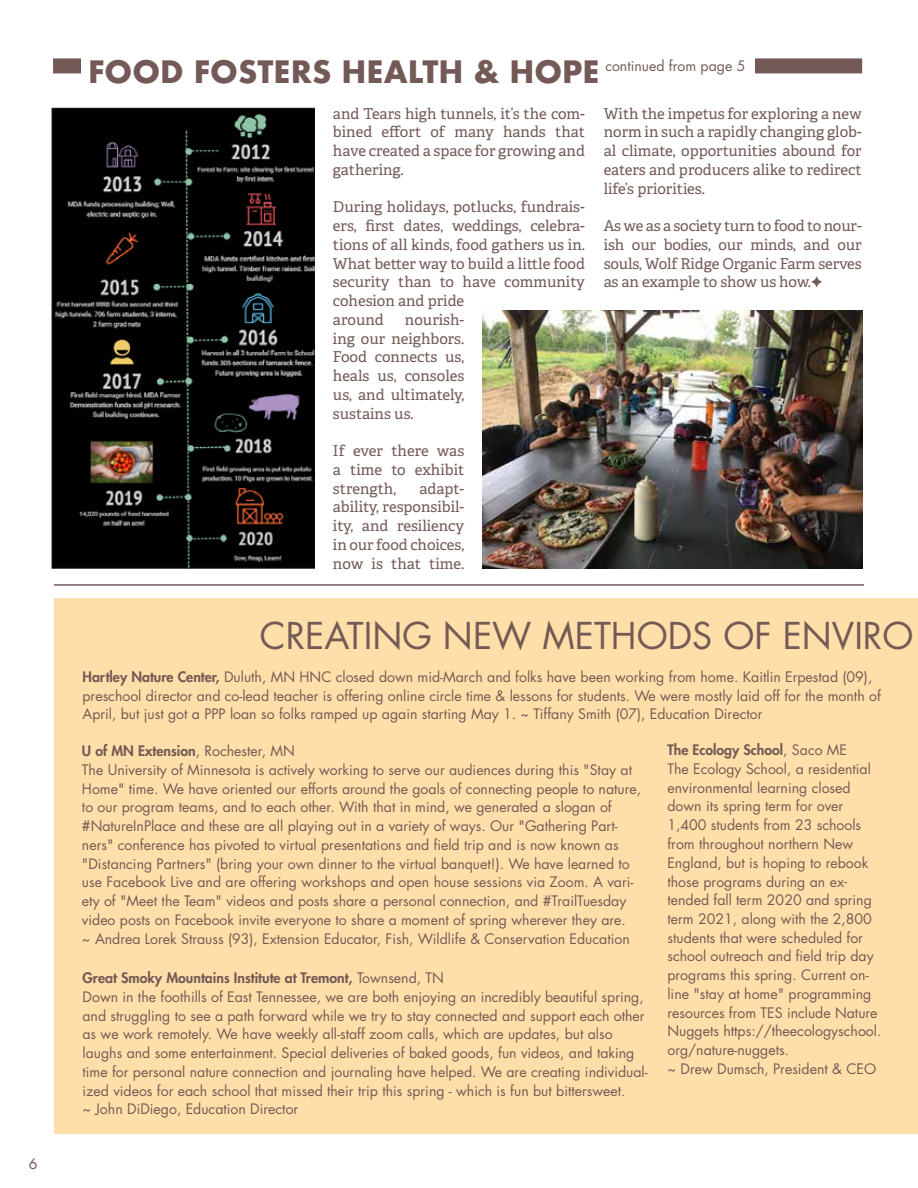
<style>
.page{position:relative;width:918px;height:1188px;background:#fff}
.page>*{position:absolute;margin:0;border:0;box-sizing:border-box;transform-origin:0 0}
.t1{font:36px "Futura";color:#735a56}
.t2{font:700 30px "Futura";color:#735a56}
.t3{font:15px/18.8px "Adelle";color:#735a56;text-align:justify}
.t4{font:14.25px "Futura";color:#735a56}
.t5{font:14.1px/18.8px "Futura";color:#735a56}
.s1{font-weight:800}
</style>
<div class="page">
<div style="left:54px;top:598px;width:864px;height:536px;background:#ffdfa9"></div>
<img style="left:482px;top:311px;width:381px;height:258px">
<img style="left:52px;top:107px;width:263px;height:462px">
<div style="left:53px;top:58px;width:809px;height:15px;background:#735a56;border:2px solid #735a56"></div>
<div style="left:81px;top:53px;width:673px;height:33px;background:#fff"></div>
<hr style="left:54px;top:584px;width:810px;height:2px;background:#735a56">
<p class="t4" style="left:29px;top:1154px;width:10px">6</p>
<h2 class="t2" style="left:88px;top:50px;width:659px">FOOD FOSTERS HEALTH &amp; HOPE <sup>continued</sup> <sup>from</sup> <sup>page</sup> <sup>5</sup></h2>
<p class="t3" style="left:333px;top:104px;width:254px">and Tears high tunnels, it’s the com&shy;bined effort of many hands that have created a space for growing and gathering.</p>
<p class="t3" style="left:333px;top:198px;width:254px;text-align:left">During holidays, potlucks, fundrais&shy;ers, first dates, weddings, celebra&shy;tions of all kinds, food gathers us in.<br>What better way to build a little food security than to have community cohesion and pride<br>around</p>
<p class="t3" style="left:333px;top:310px;width:133px;text-indent:72px">nourish&shy;ing our neighbors.<br>Food connects us, heals us, consoles us, and ultimately, sustains us.</p>
<p class="t3" style="left:333px;top:442px;width:133px">If ever there was a time to exhibit strength,</p>
<p class="t3" style="left:333px;top:479px;width:133px;text-indent:86px">adapt&shy;ability, responsibil&shy;ity, and resiliency in our food choices, now is that time.</p>
<p class="t3" style="left:604px;top:104px;width:260px">With the impetus for exploring a new norm in such a rapidly changing glob&shy;al climate, opportunities abound for eaters and producers alike to redirect life’s priorities.</p>
<p class="t3" style="left:604px;top:217px;width:259px">As we as a society turn to food to nour&shy;ish our bodies, our minds, and our souls, Wolf Ridge Organic Farm serves as an example to show us how.</p>
<h1 class="t1" style="left:260px;top:611px;width:655px">CREATING NEW METHODS OF ENVIRO</h1>
<p class="t5" style="left:83px;top:667px;width:800px"><span class="s1">Hartley Nature Center,</span> Duluth, MN HNC closed down mid-March and folks have been working from home. Kaitlin Erpestad (09), preschool director and co-lead teacher is offering online circle time &amp; lessons for students. We were mostly laid off for the month of<br>April, but just got a PPP loan so folks ramped up again starting May 1. ~ Tiffany Smith (07), Education Director</p>
<p class="t5" style="left:82px;top:741px;width:561px"><span class="s1">U of MN Extension</span>, Rochester, MN<br>The University of Minnesota is actively working to serve our audiences during this "Stay at Home" time. We have oriented our efforts around the goals of connecting people to nature, to our program teams, and to each other. With that in mind, we generated a slogan of #NatureInPlace and these are all playing out in a variety of ways. Our "Gathering Part&shy;ners" conference has pivoted to virtual presentations and field trip and is now known as "Distancing Partners" (bring your own dinner to the virtual banquet!). We have learned to use Facebook Live and are offering workshops and open house sessions via Zoom. A vari&shy;ety of "Meet the Team" videos and posts share a personal connection, and #TrailTuesday video posts on Facebook invite everyone to share a moment of spring wherever they are.<br>~ Andrea Lorek Strauss (93), Extension Educator, Fish, Wildlife &amp; Conservation Education</p>
<p class="t5" style="left:83px;top:968px;width:567px"><span class="s1">Great Smoky Mountains Institute at Tremont,</span> Townsend, TN<br>Down in the foothills of East Tennessee, we are both enjoying an incredibly beautiful spring, and struggling to see a path forward while we try to stay connected and support each other as we work remotely. We have weekly all-staff zoom calls, which are updates, but also laughs and some entertainment. Special deliveries of baked goods, fun videos, and taking time for personal nature connection and journaling have helped. We are creating individual&shy;ized videos for each school that missed their trip this spring - which is fun but bittersweet.<br>~ John DiDiego, Education Director</p>
<p class="t5" style="left:667px;top:740px;width:215px"><span class="s1">The Ecology School</span>, Saco ME<br>The Ecology School, a residential environmental learning closed down its spring term for over<br>1,400 students from 23 schools from throughout northern New<br>England, but is hoping to rebook those programs during an ex&shy;tended fall term 2020 and spring term 2021, along with the 2,800 students that were scheduled for school outreach and field trip day programs this spring. Current on&shy;line "stay at home" programming resources from TES include Nature<br>Nuggets https://theecologyschool. org/nature-nuggets.<br>~ Drew Dumsch, President &amp; CEO</p>
</div>
